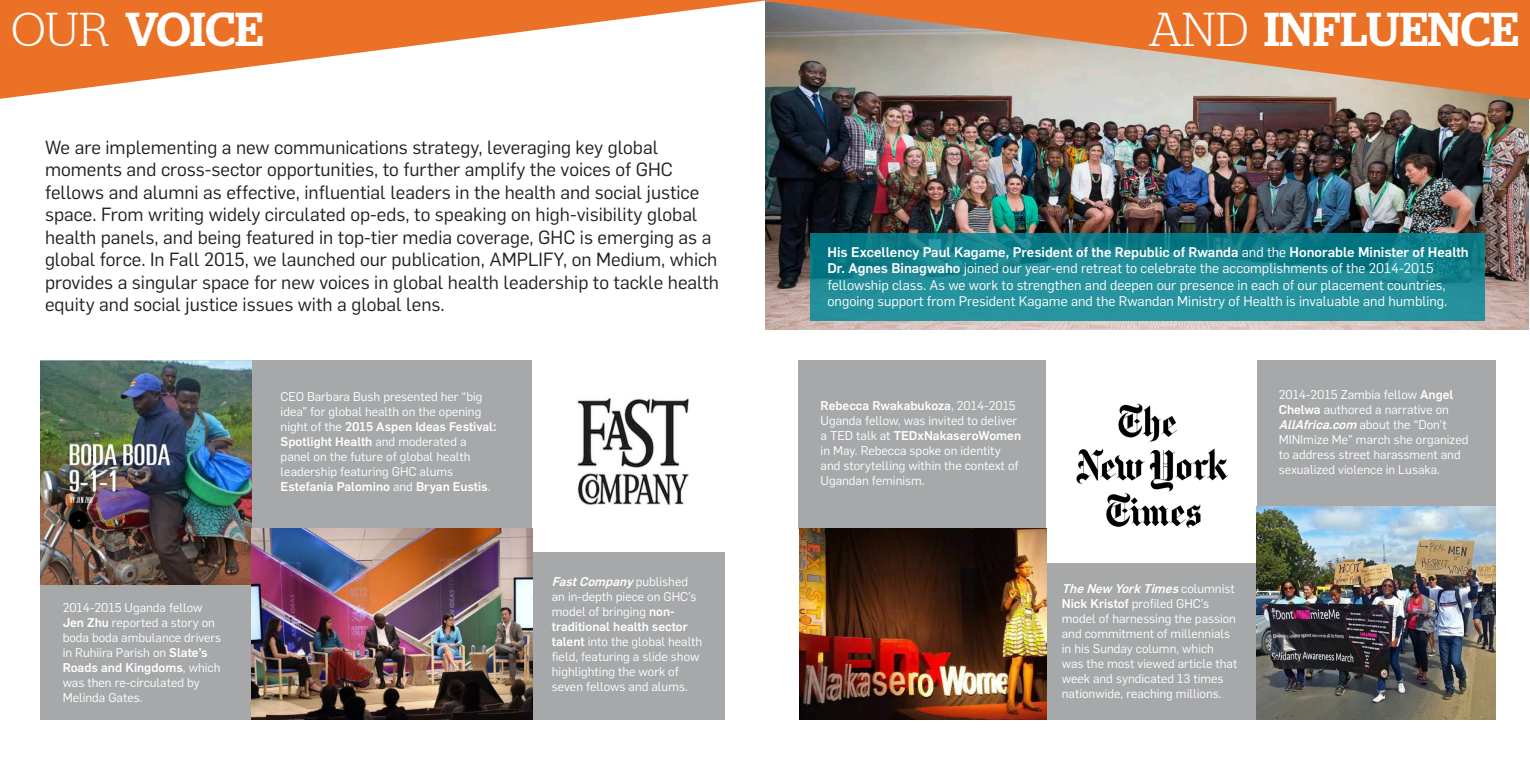
<style>
.page{position:relative;width:1530px;height:765px;background:#fff}
.page>*{position:absolute;margin:0;border:0;box-sizing:border-box;transform-origin:0 0}
.t1{font:500 47.5px "Stag";color:#fff}
.t2{font:18.75px/22.5px "Flama";color:#231f20}
.t3{font:13.75px/16.5px "Flama";color:#fff}
.t4{font:12.5px/15px "Flama";color:#fff}
.s1{font-weight:300}
.s2{font-weight:500}
.s3{font-weight:500;font-style:italic}
</style>
<div class="page">
<div style="left:799px;top:360px;width:247px;height:169px;background:#a6a8aa"></div>
<div style="left:1256px;top:360px;width:240px;height:146px;background:#a6a8aa"></div>
<div style="left:40px;top:585px;width:211px;height:135px;background:#a6a8aa"></div>
<div style="left:1046px;top:562px;width:211px;height:158px;background:#a6a8aa"></div>
<div style="left:251px;top:360px;width:281px;height:171px;background:#a6a8aa"></div>
<div style="left:533px;top:547px;width:191px;height:173px;background:#a6a8aa"></div>
<img style="left:765px;top:99px;width:764px;height:230px">
<svg style="left:810px;top:234px;width:675px;height:87px;fill:#24909b"></svg>
<svg style="left:0;top:0;width:761px;height:99px;fill:#ea752b"></svg>
<div style="left:1046px;top:360px;width:211px;height:202px;background:#fff"></div>
<img style="left:1076px;top:403px;width:153px;height:125px">
<img style="left:40px;top:360px;width:211px;height:225px">
<img style="left:533px;top:398px;width:191px;height:153px">
<img style="left:1256px;top:506px;width:239px;height:214px">
<img style="left:251px;top:529px;width:281px;height:191px">
<svg style="left:761px;top:0;width:769px;height:99px;fill:#ea7125"></svg>
<img style="left:800px;top:529px;width:246px;height:191px">
<h1 class="t1" style="left:11px;top:1px;width:253px"><span class="s1">OUR</span> VOICE</h1>
<p class="t2" style="left:45px;top:135px;width:676px">We are implementing a new communications strategy, leveraging key global moments and cross-sector opportunities, to further amplify the voices of GHC fellows and alumni as effective, influential leaders in the health and social justice space. From writing widely circulated op-eds, to speaking on high-visibility global health panels, and being featured in top-tier media coverage, GHC is emerging as a global force. In Fall 2015, we launched our publication, AMPLIFY, on Medium, which provides a singular space for new voices in global health leadership to tackle health equity and social justice issues with a global lens.</p>
<p class="t4" style="left:63px;top:599px;width:160px">2014-2015 Uganda fellow<br><span class="s2">Jen Zhu</span> reported a story on boda boda ambulance drivers in Ruhiira Parish on <span class="s2">Slate’s<br>Roads and Kingdoms</span>, which was then re-circulated by<br>Melinda Gates.</p>
<p class="t4" style="left:281px;top:388px;width:217px">CEO Barbara Bush presented her “big idea” for global health on the opening night of the <span class="s2">2015 Aspen Ideas Festival:<br>Spotlight Health</span> and moderated a panel on the future of global health leadership featuring GHC alums <span class="s2">Estefania Palomino</span> and <span class="s2">Bryan Eustis</span>.</p>
<p class="t4" style="left:552px;top:574px;width:152px"><span class="s3">FastCompany</span>p u b l i s h e d an in-depth piece on GHC’s model of bringing <span class="s2">non&shy;traditional health sector talent</span> into the global health field, featuring a slide show highlighting the work of seven fellows and alums.</p>
<h1 class="t1" style="left:1148px;top:1px;width:372px"><span class="s1">AND</span> INFLUENCE</h1>
<p class="t3" style="left:828px;top:243px;width:643px"><span class="s2">His Excellency Paul Kagame, President of the Republic of Rwanda</span> and the <span class="s2">Honorable Minister of Health Dr. Agnes Binagwaho</span> joined our year-end retreat to celebrate the accomplishments of the 2014-2015 fellowship class. As we work to strengthen and deepen our presence in each of our placement countries, ongoing support from President Kagame and the Rwandan Ministry of Health is invaluable and humbling.</p>
<p class="t4" style="left:821px;top:397px;width:202px"><span class="s2">Rebecca Rwakabukoza</span>, 2014-2015<br>Uganda fellow, was invited to deliver a TED talk at <span class="s2">TEDxNakaseroWomen </span>in May. Rebecca spoke on identity and storytelling within the context of<br>Ugandan feminism.</p>
<p class="t4" style="left:1062px;top:580px;width:177px"><span class="s3">TheNew YorkTimes</span>c o l u m n i s t<br><span class="s2">Nick Kristof</span> profiled GHC’s model of harnessing the passion and commitment of millennials in his Sunday column, which was the most viewed article that week and syndicated 13 times nationwide, reaching millions.</p>
<p class="t4" style="left:1279px;top:387px;width:191px">2014-2015 Zambia fellow <span class="s2">Angel<br>Chelwa</span> authored a narrative on<br><span class="s3">AllAfrica.com</span> a b o ut th e “ D o n ’t<br>MINImize Me” march she organized to address street harassment and sexualized violence in Lusaka.</p>
</div>
